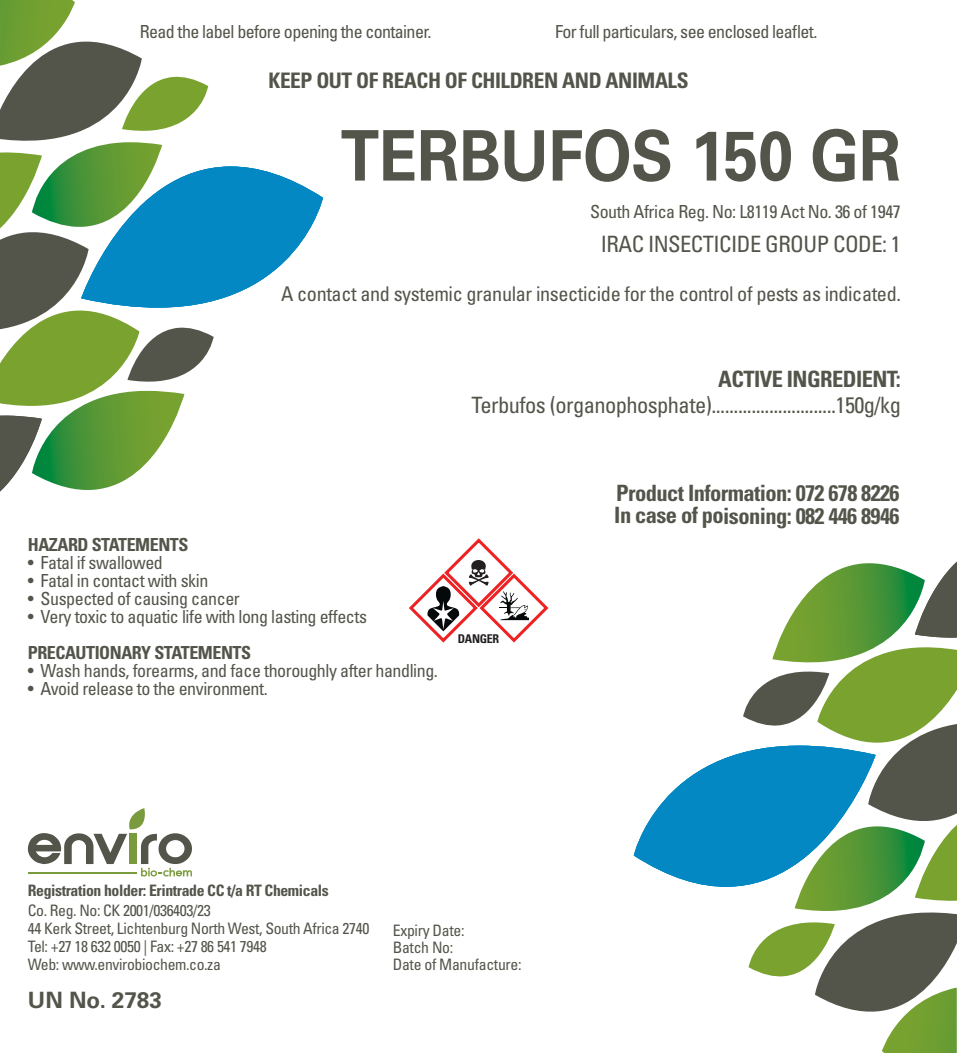
<style>
.page{position:relative;width:957px;height:1053px;background:#fff}
.page>*{position:absolute;margin:0;border:0;box-sizing:border-box;transform-origin:0 0}
.PRODUCT_NAME{font:700 69.75px "Univers LT Std";letter-spacing:-.005em;color:#53554b;scale:.9 1}
.CONTACT_DETAILS{font:condensed 22.5px "Univers LT Std";letter-spacing:-.025em;color:#53554b}
.CONTACT_DETAILS-2{font:700 condensed 22.5px "Univers LT Std";letter-spacing:-.03em;color:#53554b}
.UN_NUMBER___NETT_VOL{font:700 22.5px "Univers LT Std";color:#53554b}
.ACTIVE_INGREDIENTS{font:700 condensed 21.38px "Univers LT Std";letter-spacing:-.02em;color:#53554b}
.ACTIVE_INGREDIENTS-2{font:condensed 20.25px "Univers LT Std";letter-spacing:-.02em;color:#53554b}
.FOOTER_DETAILS{font:condensed 18px "Univers LT Std";letter-spacing:-.025em;color:#53554b}
.CONTACT_DETAILS-3{font:700 condensed 18px "Univers LT Std";letter-spacing:-.025em;color:#53554b}
.CONTACT_DETAILS-4{font:condensed 18px "Univers LT Std";letter-spacing:-.025em;color:#53554b}
.CONTACT_DETAILS-5{font:condensed 15.75px "Univers LT Std";letter-spacing:-.025em;color:#53554b}
.REGISTRATION_HOLDER{font:700 condensed 15.75px "Univers LT Std";letter-spacing:-.025em;color:#53554b}
.ACTIVE_INGREDIENTS-3{font:condensed 15.75px "Univers LT Std";letter-spacing:-.02em;color:#53554b}
.CONTACT_DETAILS-6{font:700 condensed 12.15px "Univers LT Std";letter-spacing:-.025em;color:#231f20}
</style>
<div class="page">
<svg style="left:634px;top:562px;width:322px;height:490px"></svg>
<svg style="left:0;top:0;width:323px;height:492px"></svg>
<svg style="left:27px;top:808px;width:165px;height:68px"></svg>
<svg style="left:409px;top:538px;width:140px;height:105px"></svg>
<p class="FOOTER_DETAILS" style="left:140px;top:21px;width:293px">Read the label before opening the container.</p>
<p class="FOOTER_DETAILS" style="left:555px;top:21px;width:264px">For full particulars, see enclosed leaflet.</p>
<p class="ACTIVE_INGREDIENTS" style="left:268px;top:67px;width:421px">KEEP OUT OF REACH OF CHILDREN AND ANIMALS</p>
<p class="PRODUCT_NAME" style="left:341px;top:115px;width:624px">TERBUFOS 150 GR</p>
<p class="CONTACT_DETAILS-4" style="left:590px;top:200px;width:312px">South Africa Reg. No: L8119 Act No. 36 of 1947</p>
<p class="CONTACT_DETAILS" style="left:601px;top:229px;width:301px">IRAC INSECTICIDE GROUP CODE: 1</p>
<p class="ACTIVE_INGREDIENTS-2" style="left:281px;top:281px;width:621px">A contact and systemic granular insecticide for the control of pests as indicated.</p>
<p class="CONTACT_DETAILS-2" style="left:718px;top:365px;width:184px">ACTIVE INGREDIENT:</p>
<p class="CONTACT_DETAILS" style="left:471px;top:390px;width:431px">Terbufos (organophosphate)............................150g/kg</p>
<p class="CONTACT_DETAILS-3" style="left:28px;top:533px;width:162px">HAZARD STATEMENTS</p>
<p class="FOOTER_DETAILS" style="left:28px;top:551px;width:137px">• Fatal if swallowed</p>
<p class="FOOTER_DETAILS" style="left:28px;top:569px;width:182px">• Fatal in contact with skin</p>
<p class="FOOTER_DETAILS" style="left:28px;top:587px;width:214px">• Suspected of causing cancer</p>
<p class="FOOTER_DETAILS" style="left:28px;top:605px;width:341px">• Very toxic to aquatic life with long lasting effects</p>
<p class="CONTACT_DETAILS-3" style="left:28px;top:641px;width:225px">PRECAUTIONARY STATEMENTS</p>
<p class="FOOTER_DETAILS" style="left:28px;top:659px;width:411px">• Wash hands, forearms, and face thoroughly after handling.</p>
<p class="FOOTER_DETAILS" style="left:28px;top:677px;width:241px">• Avoid release to the environment.</p>
<p class="CONTACT_DETAILS-6" style="left:458px;top:630px;width:43px">DANGER</p>
<p class="REGISTRATION_HOLDER" style="left:28px;top:881px;width:302px">Registration holder: Erintrade CC t/a RT Chemicals</p>
<p class="CONTACT_DETAILS-5" style="left:28px;top:899px;width:184px">Co. Reg. No: CK 2001/036403/23</p>
<p class="CONTACT_DETAILS-5" style="left:28px;top:917px;width:343px">44 Kerk Street, Lichtenburg North West, South Africa 2740</p>
<p class="CONTACT_DETAILS-5" style="left:28px;top:935px;width:240px">Tel: +27 18 632 0050 | Fax: +27 86 541 7948</p>
<p class="CONTACT_DETAILS-5" style="left:28px;top:953px;width:195px">Web: www.envirobiochem.co.za</p>
<p class="UN_NUMBER___NETT_VOL" style="left:28px;top:986px;width:136px">UN No. 2783</p>
<p class="ACTIVE_INGREDIENTS-3" style="left:393px;top:920px;width:73px">Expiry Date:</p>
<p class="ACTIVE_INGREDIENTS-3" style="left:393px;top:937px;width:62px">Batch No:</p>
<p class="ACTIVE_INGREDIENTS-3" style="left:393px;top:954px;width:130px">Date of Manufacture:</p>
<p class="CONTACT_DETAILS-2" style="left:616px;top:479px;width:285px">Product Information: 072 678 8226</p>
<p class="CONTACT_DETAILS-2" style="left:614px;top:501px;width:287px">In case of poisoning: 082 446 8946</p>
</div>
